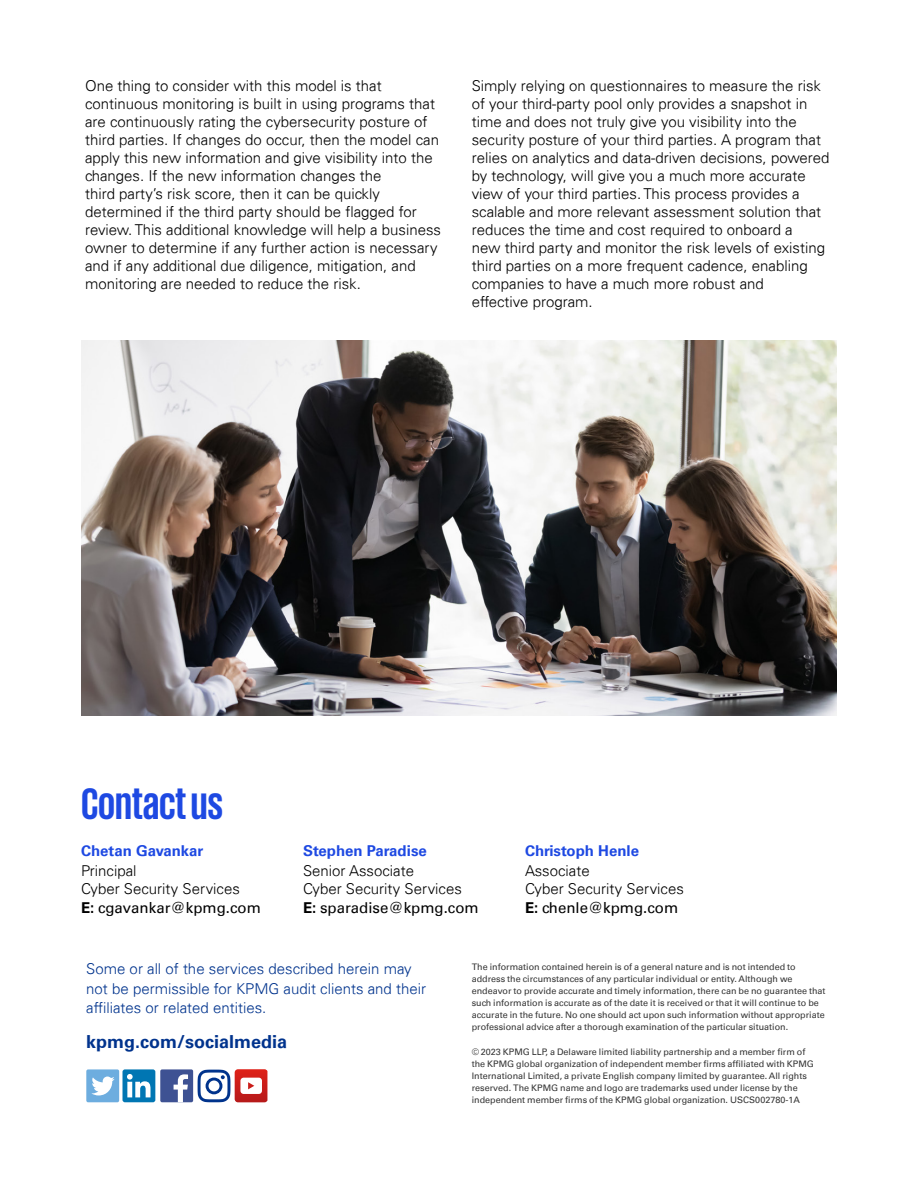
<style>
.page{position:relative;width:918px;height:1188px;background:#fff}
.page>*{position:absolute;margin:0;border:0;box-sizing:border-box;transform-origin:0 0}
.t1{font:700 45px "KPMG";color:#1e49e2}
.t2{font:700 18px "Univers 65";color:#00338d}
.t3{font:300 15px/18px "Univers 45";color:#000}
.t4{font:300 15px/19.5px "Univers 45";color:#00338d}
.t5{font:15px "Univers 55 Roman";color:#000}
.t6{font:700 15px "Univers 65";color:#1e49e2}
.t7{font:9px/12px "Univers 55 Roman";color:#333}
.s1{font-family:"Univers 65";font-weight:700}
</style>
<div class="page">
<img style="left:81px;top:340px;width:756px;height:376px">
<div style="left:123px;top:1069px;width:32px;height:33px;background:#0076b3;border-radius:2px"></div>
<svg style="left:127px;top:1074px;width:24px;height:23px"></svg>
<div style="left:160px;top:1069px;width:33px;height:33px;background:#3e5293;border-radius:2px"></div>
<svg style="left:174px;top:1074px;width:14px;height:28px"></svg>
<div style="left:86px;top:1069px;width:33px;height:33px;background:#6daddf;border-radius:2px"></div>
<svg style="left:91px;top:1077px;width:24px;height:18px"></svg>
<svg style="left:198px;top:1069px;width:69px;height:33px"></svg>
<p class="t3" style="left:85px;top:77px;width:357px">One thing to consider with this model is that continuous monitoring is built in using programs that are continuously rating the cybersecurity posture of third parties. If changes do occur, then the model can apply this new information and give visibility into the changes. If the new information changes the<br>third party’s risk score, then it can be quickly determined if the third party should be flagged for review. This additional knowledge will help a business owner to determine if any further action is necessary and if any additional due diligence, mitigation, and monitoring are needed to reduce the risk.</p>
<p class="t3" style="left:472px;top:77px;width:359px">Simply relying on questionnaires to measure the risk of your third-party pool only provides a snapshot in time and does not truly give you visibility into the security posture of your third parties. A program that relies on analytics and data-driven decisions, powered by technology, will give you a much more accurate view of your third parties. This process provides a scalable and more relevant assessment solution that reduces the time and cost required to onboard a<br>new third party and monitor the risk levels of existing third parties on a more frequent cadence, enabling companies to have a much more robust and<br>effective program.</p>
<h1 class="t1" style="left:81px;top:781px;width:144px">Contact us</h1>
<p class="t6" style="left:81px;top:842px;width:124px">Chetan Gavankar</p>
<p class="t3" style="left:81px;top:861px;width:160px">Principal<br>Cyber Security Services</p>
<p class="t5" style="left:81px;top:899px;width:181px"><span class="s1">E:</span> cgavankar@kpmg.com</p>
<p class="t6" style="left:303px;top:842px;width:125px">Stephen Paradise</p>
<p class="t3" style="left:303px;top:861px;width:160px">Senior Associate<br>Cyber Security Services</p>
<p class="t5" style="left:303px;top:899px;width:177px"><span class="s1">E:</span> sparadise@kpmg.com</p>
<p class="t6" style="left:525px;top:842px;width:116px">Christoph Henle</p>
<p class="t3" style="left:525px;top:861px;width:160px">Associate<br>Cyber Security Services</p>
<p class="t5" style="left:525px;top:899px;width:155px"><span class="s1">E:</span> chenle@kpmg.com</p>
<p class="t4" style="left:86px;top:959px;width:341px">Some or all of the services described herein may not be permissible for KPMG audit clients and their affiliates or related entities.</p>
<p class="t2" style="left:86px;top:1031px;width:203px">kpmg.com/socialmedia</p>
<p class="t7" style="left:472px;top:961px;width:355px">The information contained herein is of a general nature and is not intended to address the circumstances of any particular individual or entity. Although we endeavor to provide accurate and timely information, there can be no guarantee that such information is accurate as of the date it is received or that it will continue to be accurate in the future. No one should act upon such information without appropriate professional advice after a thorough examination of the particular situation.</p>
<p class="t7" style="left:472px;top:1046px;width:344px">© 2023 KPMG LLP, a Delaware limited liability partnership and a member firm of the KPMG global organization of independent member firms affiliated with KPMG International Limited, a private English company limited by guarantee. All rights reserved. The KPMG name and logo are trademarks used under license by the independent member firms of the KPMG global organization. USCS002780-1A</p>
</div>
